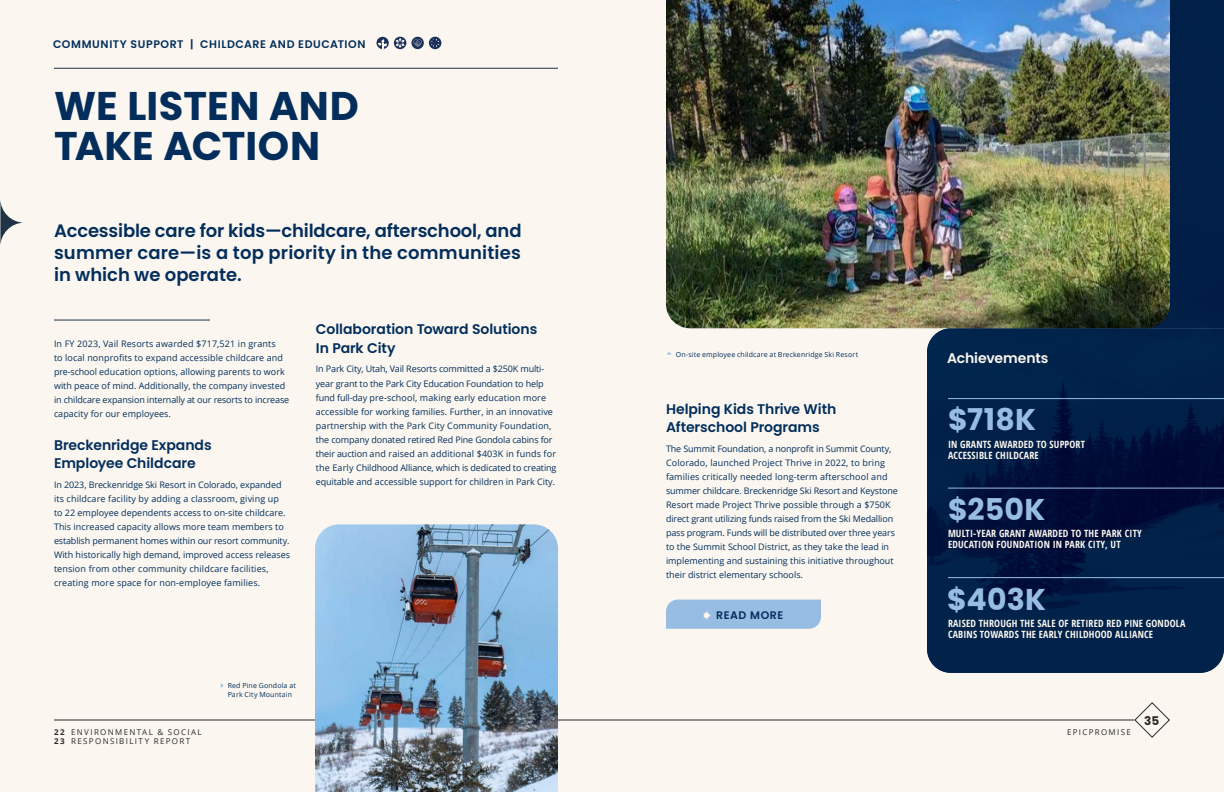
<style>
.page{position:relative;width:1224px;height:792px;background:#fff}
.page>*{position:absolute;margin:0;border:0;box-sizing:border-box;transform-origin:0 0}
.t1{font:700 40px/40px "Poppins";color:#032e5c}
.t2{font:700 30px "Poppins";letter-spacing:.01em;color:#98bde2}
.t3{font:600 18px/22px "Poppins";letter-spacing:.01em;color:#032e5c;text-align:justify}
.t4{font:600 14px/18px "Poppins";letter-spacing:-.005em;color:#032e5c}
.t5{font:600 14px "Poppins";letter-spacing:-.005em;color:#fbf7f0}
.t6{font:700 12px "Poppins";color:#29292b}
.t7{font:600 11px "Poppins";letter-spacing:.055em;color:#032e5c}
.t8{font:700 condensed 10px/11px "Open Sans";letter-spacing:.015em;color:#fbf7f0}
.t9{font:9px/14px "Open Sans";color:#032e5c}
.t10{font:8px/9px "Open Sans";letter-spacing:.17em;color:#29292b}
.t11{font:7px/9px "Open Sans";letter-spacing:.02em;color:#032e5c}
.s1{font-weight:700}
</style>
<div class="page">
<div style="left:0;top:0;width:612px;height:792px;background:#fbf7f0"></div>
<div style="left:612px;top:0;width:612px;height:792px;background:#fbf7f0"></div>
<hr style="left:54px;top:68px;width:504px;height:1px;background:#1f3246">
<hr style="left:54px;top:320px;width:156px;height:1px;background:#1f3246">
<svg style="left:0;top:200px;width:24px;height:45px"></svg>
<svg style="left:377px;top:37px;width:12px;height:12px"></svg>
<svg style="left:378px;top:39px;width:9px;height:10px"></svg>
<div style="left:394px;top:37px;width:12px;height:12px;background:#19305b;border-radius:50%"></div>
<svg style="left:396px;top:38px;width:9px;height:10px"></svg>
<svg style="left:411px;top:37px;width:13px;height:12px"></svg>
<svg style="left:414px;top:40px;width:8px;height:7px"></svg>
<div style="left:429px;top:37px;width:12px;height:12px;background:#19305b;border-radius:50%"></div>
<svg style="left:431px;top:38px;width:9px;height:10px"></svg>
<img style="left:927px;top:328px;width:297px;height:345px">
<div style="left:1170px;top:0;width:54px;height:328px;background:#011f47"></div>
<hr style="left:948px;top:398px;width:276px;height:1px;background:#98bde2">
<hr style="left:948px;top:488px;width:276px;height:1px;background:#98bde2">
<hr style="left:948px;top:577px;width:276px;height:1px;background:#98bde2">
<img style="left:666px;top:0;width:504px;height:328px">
<svg style="left:1134px;top:702px;width:36px;height:36px"></svg>
<hr style="left:54px;top:720px;width:558px;height:1px;background:#29292b">
<hr style="left:612px;top:720px;width:522px;height:1px;background:#29292b">
<img style="left:315px;top:524px;width:243px;height:268px">
<div style="left:666px;top:600px;width:155px;height:29px;background:#98bde2"></div>
<p class="t7" style="left:53px;top:37px;width:314px">COMMUNITY SUPPORT | CHILDCARE AND EDUCATION</p>
<h1 class="t1" style="left:54px;top:86px;width:306px">WE LISTEN AND<br>TAKE ACTION</h1>
<h3 class="t3" style="left:54px;top:219px;width:469px">Accessible care for kids—childcare, afterschool, and summer care—is a top priority in the communities in which we operate.</h3>
<p class="t9" style="left:54px;top:336px;width:237px">In FY 2023, Vail Resorts awarded $717,521 in grants<br>to local nonprofits to expand accessible childcare and pre-school education options, allowing parents to work with peace of mind. Additionally, the company invested in childcare expansion internally at our resorts to increase capacity for our employees.</p>
<h3 class="t4" style="left:54px;top:436px;width:159px">Breckenridge Expands<br>Employee Childcare</h3>
<p class="t9" style="left:54px;top:477px;width:238px">In 2023, Breckenridge Ski Resort in Colorado, expanded its childcare facility by adding a classroom, giving up<br>to 22 employee dependents access to on-site childcare.<br>This increased capacity allows more team members to establish permanent homes within our resort community.<br>With historically high demand, improved access releases tension from other community childcare facilities, creating more space for non-employee families.</p>
<h3 class="t4" style="left:316px;top:321px;width:223px">Collaboration Toward Solutions<br>In Park City</h3>
<p class="t9" style="left:316px;top:362px;width:242px">In Park City, Utah, Vail Resorts committed a $250K multi&shy;year grant to the Park City Education Foundation to help fund full-day pre-school, making early education more accessible for working families. Further, in an innovative partnership with the Park City Community Foundation, the company donated retired Red Pine Gondola cabins for their auction and raised an additional $403K in funds for the Early Childhood Alliance, which is dedicated to creating equitable and accessible support for children in Park City.</p>
<p class="t11" style="left:228px;top:681px;width:70px">Red Pine Gondola at<br>Park City Mountain</p>
<p class="t11" style="left:676px;top:349px;width:184px">On-site employee childcare at Breckenridge Ski Resort</p>
<h3 class="t4" style="left:666px;top:401px;width:172px">Helping Kids Thrive With<br>Afterschool Programs</h3>
<p class="t9" style="left:666px;top:442px;width:233px">The Summit Foundation, a nonprofit in Summit County, Colorado, launched Project Thrive in 2022, to bring families critically needed long-term afterschool and summer childcare. Breckenridge Ski Resort and Keystone Resort made Project Thrive possible through a $750K direct grant utilizing funds raised from the Ski Medallion pass program. Funds will be distributed over three years to the Summit School District, as they take the lead in implementing and sustaining this initiative throughout their district elementary schools.</p>
<p class="t7" style="left:716px;top:609px;width:69px">READ MORE</p>
<h3 class="t5" style="left:947px;top:350px;width:103px">Achievements</h3>
<h2 class="t2" style="left:948px;top:402px;width:90px">$718K</h2>
<p class="t8" style="left:948px;top:438px;width:139px">IN GRANTS AWARDED TO SUPPORT<br>ACCESSIBLE CHILDCARE</p>
<h2 class="t2" style="left:948px;top:492px;width:99px">$250K</h2>
<p class="t8" style="left:948px;top:528px;width:195px">MULTI-YEAR GRANT AWARDED TO THE PARK CITY<br>EDUCATION FOUNDATION IN PARK CITY, UT</p>
<h2 class="t2" style="left:947px;top:582px;width:100px">$403K</h2>
<p class="t8" style="left:948px;top:618px;width:239px">RAISED THROUGH THE SALE OF RETIRED RED PINE GONDOLA<br>CABINS TOWARDS THE EARLY CHILDHOOD ALLIANCE</p>
<h3 class="t6" style="left:1144px;top:714px;width:16px">35</h3>
<p class="t10" style="left:54px;top:727px;width:149px"><span class="s1">22</span> ENVIRONMENTAL &amp; SOCIAL<br><span class="s1">23</span> RESPONSIBILITY REPORT</p>
<p class="t10" style="left:1067px;top:727px;width:65px">EPICPROMISE</p>
</div>
